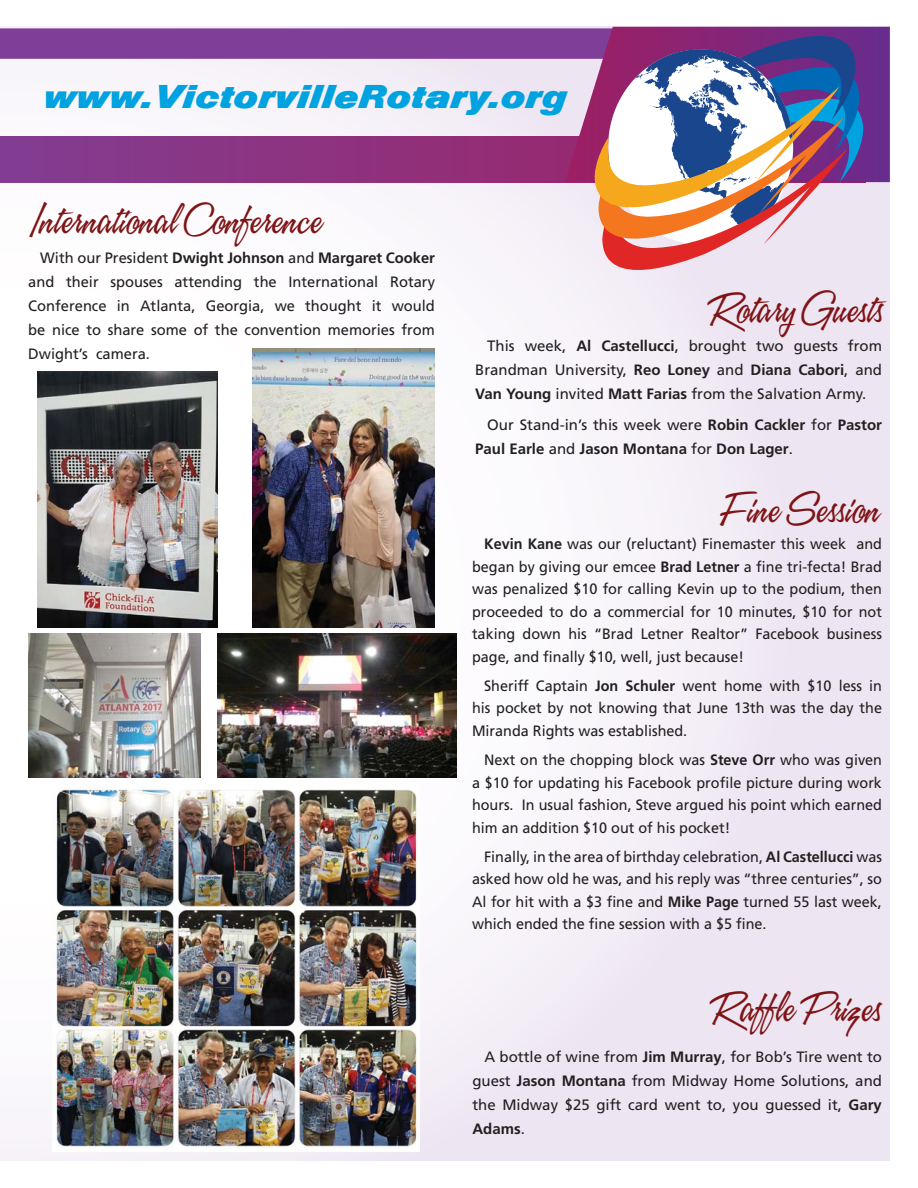
<style>
.page{position:relative;width:918px;height:1188px;background:#fff}
.page>*{position:absolute;margin:0;border:0;box-sizing:border-box;transform-origin:0 0}
.t1{font:39px "A&S Speedway";color:#7f1416}
.t2{font:34.35px "Nimbus San Dia D";color:#00a2df}
.t3{font:15px/22.5px "Frutiger";color:#231f20;text-align:justify;scale:.96 1}
.t4{font:15px/24px "Frutiger";color:#231f20;text-align:justify}
.t5{font:700 15px/24px "Frutiger";color:#231f20}
.s1{font-weight:700}
.s2{font-weight:400}
</style>
<div class="page">
<div style="left:0;top:27px;width:890px;height:1134px;background:linear-gradient(to right,#fdfdfc,#eee6f3)"></div>
<svg style="left:0;top:136px;width:865px;height:47px;background:#8b3381"></svg>
<div style="left:0;top:28px;width:668px;height:31px;background:#7f3f98"></div>
<svg style="left:565px;top:27px;width:325px;height:155px;background:#93559d"></svg>
<svg style="left:594px;top:26px;width:270px;height:266px"></svg>
<img style="left:253px;top:349px;width:182px;height:279px">
<img style="left:53px;top:784px;width:367px;height:367px">
<img style="left:218px;top:634px;width:238px;height:143px">
<img style="left:28px;top:634px;width:173px;height:143px">
<img style="left:38px;top:372px;width:180px;height:256px">
<h2 class="t2" style="left:43px;top:75px;width:525px">www.VictorvilleRotary.org</h2>
<h1 class="t1" style="left:28px;top:198px;width:294px">International Conference</h1>
<p class="t4" style="left:28px;top:247px;width:408px;text-indent:12px">With our President <span class="s1">Dwight Johnson</span> and <span class="s1">Margaret Cooker </span>and their spouses attending the International Rotary Conference in Atlanta, Georgia, we thought it would be nice to share some of the convention memories from Dwight’s camera.</p>
<h1 class="t1" style="left:707px;top:287px;width:176px">Rotary Guests</h1>
<p class="t4" style="left:475px;top:335px;width:408px;text-indent:12px">This week, <span class="s1">Al Castellucci</span>, brought two guests from Brandman University, <span class="s1">Reo Loney</span> and <span class="s1">Diana Cabori</span>, and <span class="s1">Van Young</span> invited <span class="s1">Matt Farias</span> from the Salvation Army.</p>
<p class="t5" style="left:475px;top:414px;width:408px;text-indent:12px"><span class="s2">Our Stand-in’s this week were</span> Robin Cackler <span class="s2">for</span> Pastor<br>Paul Earle <span class="s2">and</span> Jason Montana <span class="s2">for</span> Don Lager<span class="s2">.</span></p>
<h1 class="t1" style="left:720px;top:488px;width:161px">Fine Session</h1>
<p class="t3" style="left:472px;top:534px;width:429px;text-indent:12px"><span class="s1">Kevin Kane</span> was our (reluctant) Finemaster this week and began by giving our emcee <span class="s1">Brad Letner</span> a fine tri-fecta! Brad was penalized $10 for calling Kevin up to the podium, then proceeded to do a commercial for 10 minutes, $10 for not taking down his “Brad Letner Realtor” Facebook business page, and finally $10, well, just because!</p>
<p class="t3" style="left:472px;top:676px;width:429px;text-indent:12px">Sheriff Captain <span class="s1">Jon Schuler</span> went home with $10 less in his pocket by not knowing that June 13th was the day the Miranda Rights was established.</p>
<p class="t3" style="left:472px;top:750px;width:429px;text-indent:12px">Next on the chopping block was <span class="s1">Steve Orr</span> who was given a $10 for updating his Facebook profile picture during work hours. In usual fashion, Steve argued his point which earned him an addition $10 out of his pocket!</p>
<p class="t3" style="left:472px;top:847px;width:429px;text-indent:12px">Finally, in the area of birthday celebration, <span class="s1">Al Castellucci</span> was asked how old he was, and his reply was “three centuries”, so Al for hit with a $3 fine and <span class="s1">Mike Page</span> turned 55 last week, which ended the fine session with a $5 fine.</p>
<h1 class="t1" style="left:710px;top:987px;width:172px">Raffle Prizes</h1>
<p class="t4" style="left:472px;top:1046px;width:411px;text-indent:12px">A bottle of wine from <span class="s1">Jim Murray</span>, for Bob’s Tire went to guest <span class="s1">Jason Montana</span> from Midway Home Solutions, and the Midway $25 gift card went to, you guessed it, <span class="s1">Gary Adams</span>.</p>
</div>
